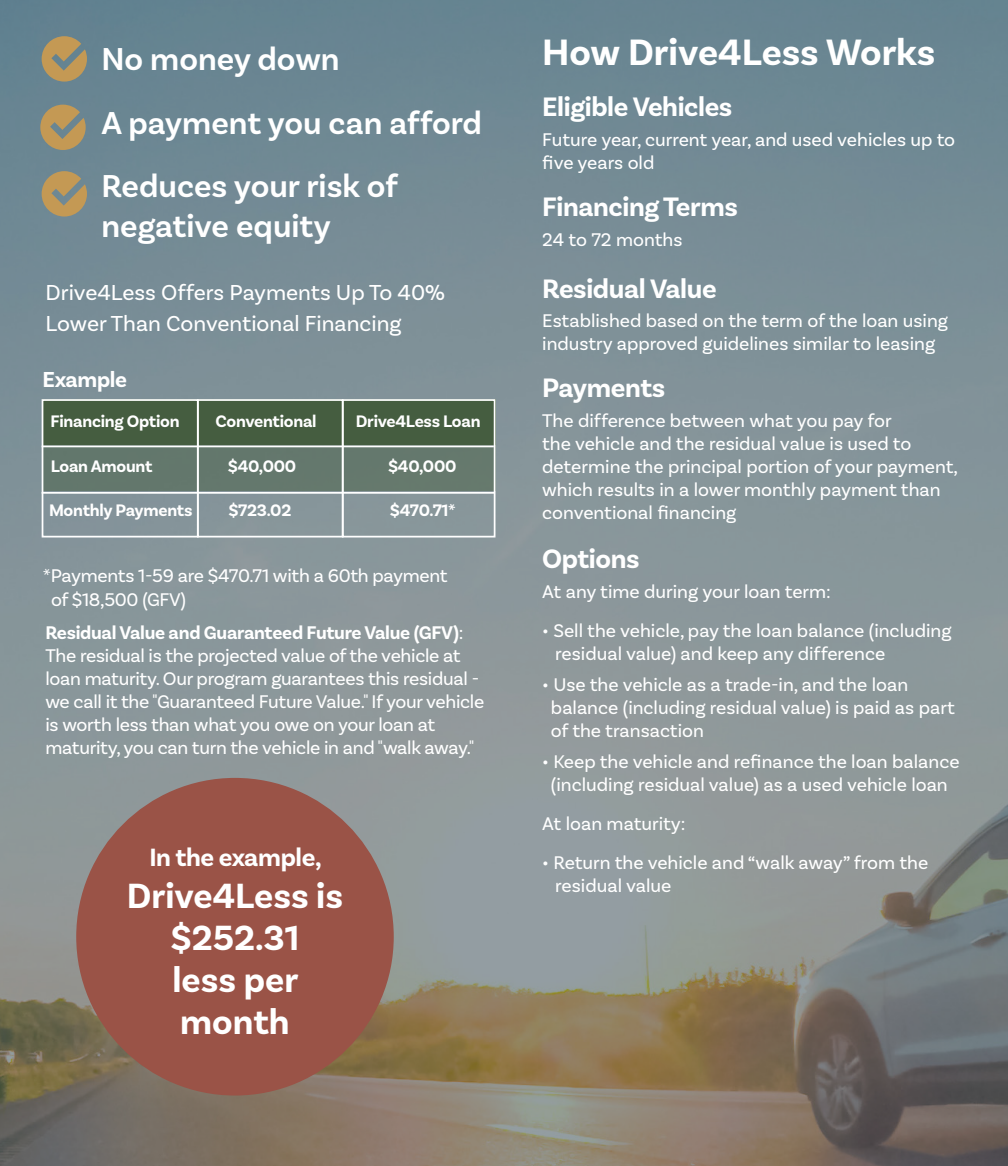
<style>
.page{position:relative;width:1008px;height:1166px;background:#fff}
.page>*{position:absolute;margin:0;border:0;box-sizing:border-box;transform-origin:0 0}
.t1{font:700 38.5px "Basic Sans";color:#fff}
.t2{font:700 36.75px/42px "Basic Sans";color:#fff;text-align:center}
.t3{font:600 33.25px/39.9px "Basic Sans";color:#fff}
.t4{font:700 28px "Basic Sans";letter-spacing:-.015em;color:#fff}
.t5{font:700 26.25px "Basic Sans";letter-spacing:-.015em;color:#fff}
.t6{font:22.75px/31.5px "Basic Sans";color:#fff}
.t7{font:700 22.75px "Basic Sans";letter-spacing:-.015em;color:#fff}
.t8{font:19.25px/23.1px "Basic Sans";color:#fff}
.t9{font:700 17.5px "Basic Sans";letter-spacing:-.015em;color:#fff}
.s1{font-weight:700}
</style>
<div class="page">
<img style="left:0;top:0;width:1008px;height:1166px">
<svg style="left:42px;top:36px;width:45px;height:46px;background:#a29169"></svg>
<svg style="left:40px;top:105px;width:46px;height:45px;background:#a49269"></svg>
<svg style="left:42px;top:171px;width:45px;height:45px;background:#a69369"></svg>
<div style="left:42px;top:399px;width:453px;height:45px;background:#455d40"></div>
<div style="left:45px;top:444px;width:447px;height:47px;background:#64786d"></div>
<div style="left:42px;top:399px;width:157px;height:138px;border:2px solid #fff"></div>
<div style="left:342px;top:399px;width:153px;height:138px;border:2px solid #fff"></div>
<div style="left:197px;top:399px;width:147px;height:138px;border:2px solid #fff"></div>
<hr style="left:42px;top:445px;width:452px;height:2px;background:#fff">
<hr style="left:42px;top:492px;width:453px;height:1px;background:#fff">
<div style="left:76px;top:778px;width:318px;height:317px;background:#9a5347;border-radius:50%"></div>
<p class="t3" style="left:101px;top:39px;width:240px">No money down</p>
<p class="t3" style="left:101px;top:103px;width:382px">A payment you can afford</p>
<p class="t3" style="left:101px;top:166px;width:298px">Reduces your risk of negative equity</p>
<p class="t6" style="left:46px;top:276px;width:401px">Drive4Less Offers Payments Up To 40%<br>Lower Than Conventional Financing</p>
<p class="t7" style="left:42px;top:365px;width:86px">Example</p>
<p class="t9" style="left:51px;top:411px;width:130px">Financing Option</p>
<p class="t9" style="left:215px;top:411px;width:103px">Conventional</p>
<p class="t9" style="left:356px;top:411px;width:126px">Drive4Less Loan</p>
<p class="t9" style="left:51px;top:456px;width:103px">Loan Amount</p>
<p class="t9" style="left:228px;top:456px;width:70px">$40,000</p>
<p class="t9" style="left:388px;top:456px;width:70px">$40,000</p>
<p class="t9" style="left:49px;top:500px;width:145px">Monthly Payments</p>
<p class="t9" style="left:228px;top:500px;width:64px">$723.02</p>
<p class="t9" style="left:390px;top:500px;width:68px">$470.71*</p>
<p class="t8" style="left:43px;top:563px;width:406px">*Payments 1-59 are $470.71 with a 60th payment</p>
<p class="t8" style="left:51px;top:588px;width:137px">of $18,500 (GFV)</p>
<p class="t8" style="left:45px;top:621px;width:440px"><span class="s1">Residual Value and Guaranteed Future Value (GFV)</span>:<br>The residual is the projected value of the vehicle at loan maturity. Our program guarantees this residual - we call it the "Guaranteed Future Value." If your vehicle is worth less than what you owe on your loan at maturity, you can turn the vehicle in and "walk away."</p>
<p class="t5" style="left:149px;top:841px;width:174px">In the example,</p>
<p class="t2" style="left:127px;top:875px;width:218px">Drive4Less is $252.31</p>
<p class="t2" style="left:172px;top:959px;width:127px">less per</p>
<p class="t2" style="left:180px;top:1001px;width:111px">month</p>
<p class="t1" style="left:542px;top:29px;width:395px">How Drive4Less Works</p>
<p class="t4" style="left:542px;top:90px;width:192px">Eligible Vehicles</p>
<p class="t8" style="left:542px;top:128px;width:415px">Future year, current year, and used vehicles up to five years old</p>
<p class="t4" style="left:542px;top:190px;width:197px">Financing Terms</p>
<p class="t8" style="left:542px;top:228px;width:142px">24 to 72 months</p>
<p class="t4" style="left:542px;top:271px;width:176px">Residual Value</p>
<p class="t8" style="left:542px;top:309px;width:407px">Established based on the term of the loan using industry approved guidelines similar to leasing</p>
<p class="t4" style="left:542px;top:371px;width:125px">Payments</p>
<p class="t8" style="left:542px;top:409px;width:417px">The difference between what you pay for<br>the vehicle and the residual value is used to determine the principal portion of your payment, which results in a lower monthly payment than conventional financing</p>
<p class="t4" style="left:542px;top:542px;width:99px">Options</p>
<p class="t8" style="left:542px;top:579px;width:290px">At any time during your loan term:</p>
<p class="t8" style="left:555px;top:618px;width:398px;text-indent:-13px">• Sell the vehicle, pay the loan balance (including residual value) and keep any difference</p>
<p class="t8" style="left:551px;top:672px;width:405px;text-indent:-9px">• Use the vehicle as a trade-in, and the loan balance (including residual value) is paid as part of the transaction</p>
<p class="t8" style="left:542px;top:750px;width:419px;text-align:center">• Keep the vehicle and refinance the loan balance (including residual value) as a used vehicle loan</p>
<p class="t8" style="left:542px;top:811px;width:145px">At loan maturity:</p>
<p class="t8" style="left:555px;top:850px;width:374px;text-indent:-13px">• Return the vehicle and “walk away” from the residual value</p>
</div>
